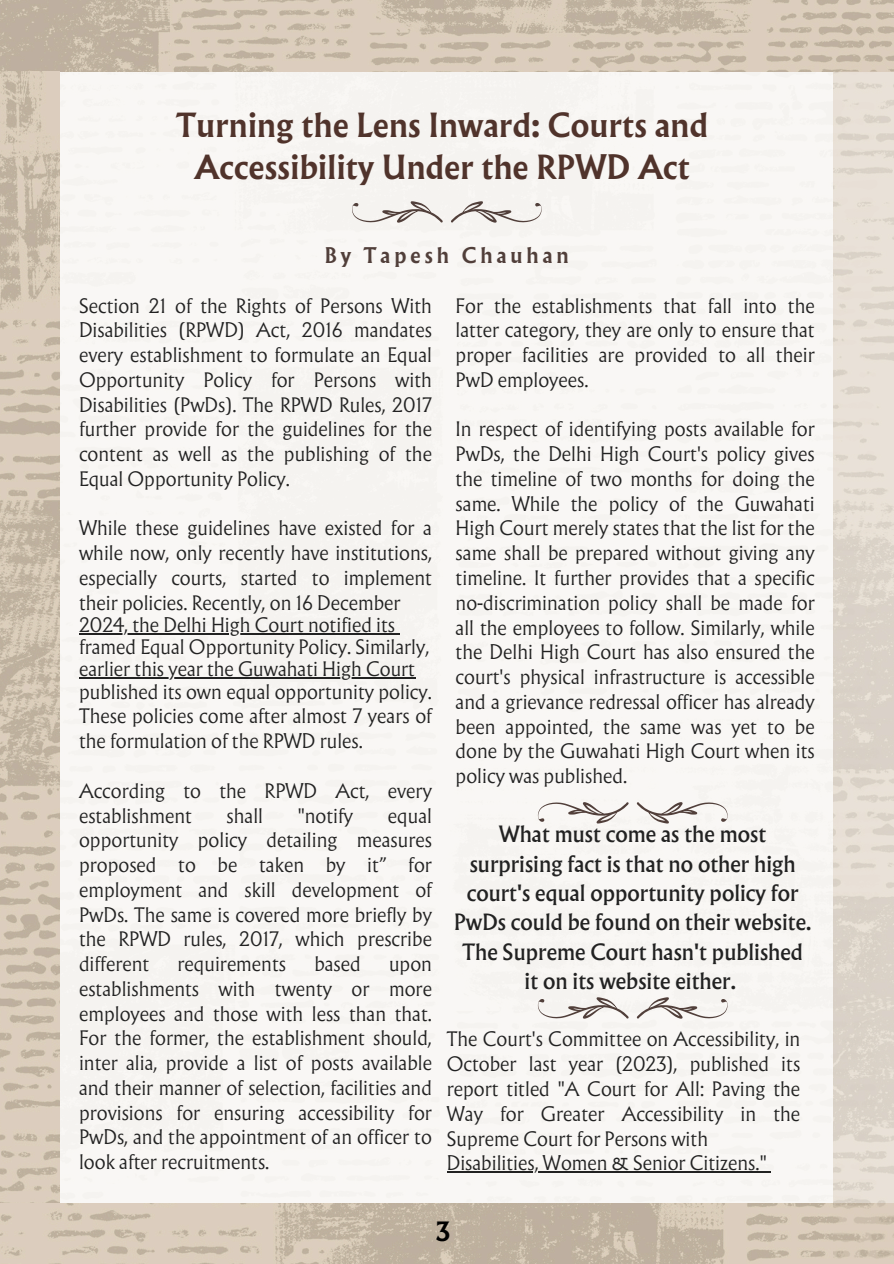
<style>
.page{position:relative;width:894px;height:1264px;background:#fff}
.page>*{position:absolute;margin:0;border:0;box-sizing:border-box;transform-origin:0 0}
.t1{font:700 30px/41.7px "Albertus Nova";letter-spacing:.01em;color:#50332b;text-align:center}
.t2{font:700 24px "Albertus Nova";color:#000}
.t3{font:20.25px/29.2px "Albertus Nova";color:#222;text-align:center}
.t4{font:700 19.5px "Albertus Nova";letter-spacing:.205em;color:#513f3a}
.t5{font:100 18px/24.8px "Albertus Nova";color:#222;text-align:justify}
</style>
<div class="page">
<div style="left:60px;top:71px;width:773px;height:1132px;background:#f9f7f5"></div>
<img style="left:0;top:0;width:893px;height:71px">
<img style="left:0;top:71px;width:60px;height:1132px">
<img style="left:0;top:1203px;width:833px;height:60px">
<img style="left:833px;top:71px;width:60px;height:1192px">
<svg style="left:352px;top:201px;width:189px;height:21px"></svg>
<svg style="left:537px;top:997px;width:190px;height:21px"></svg>
<svg style="left:537px;top:802px;width:190px;height:21px"></svg>
<hr style="left:79px;top:633px;width:316px;height:1px;background:#222">
<hr style="left:79px;top:677px;width:336px;height:1px;background:#222">
<hr style="left:446px;top:1171px;width:320px;height:1px;background:#222">
<p class="t1" style="left:176px;top:105px;width:533px">Turning the Lens Inward: Courts and<br>Accessibility Under the RPWD Act</p>
<p class="t4" style="left:324px;top:241px;width:246px">By Tapesh Chauhan</p>
<p class="t5" style="left:79px;top:293px;width:354px">Section 21 of the Rights of Persons With Disabilities (RPWD) Act, 2016 mandates every establishment to formulate an Equal Opportunity Policy for Persons with Disabilities (PwDs). The RPWD Rules, 2017 further provide for the guidelines for the content as well as the publishing of the Equal Opportunity Policy.</p>
<p class="t5" style="left:79px;top:516px;width:354px">While these guidelines have existed for a while now, only recently have institutions, especially courts, started to implement their policies. Recently, on 16 December</p>
<h1 class="t5" style="left:455px;top:293px;width:360px">For the establishments that fall into the latter category, they are only to ensure that proper facilities are provided to all their PwD employees.</h1>
<p class="t5" style="left:455px;top:417px;width:360px">In respect of identifying posts available for PwDs, the Delhi High Court's policy gives the timeline of two months for doing the same. While the policy of the Guwahati High Court merely states that the list for the same shall be prepared without giving any timeline. It further provides that a specific no-discrimination policy shall be made for all the employees to follow. Similarly, while the Delhi High Court has also ensured the court's physical infrastructure is accessible and a grievance redressal officer has already been appointed, the same was yet to be done by the Guwahati High Court when its policy was published.</p>
<p class="t5" style="left:79px;top:612px;width:317px">2024, the Delhi High Court notified its</p>
<p class="t5" style="left:79px;top:635px;width:352px">framed Equal Opportunity Policy. Similarly,</p>
<p class="t5" style="left:79px;top:657px;width:337px">earlier this year the Guwahati High Court</p>
<p class="t5" style="left:79px;top:679px;width:354px">published its own equal opportunity policy.<br>These policies come after almost 7 years of the formulation of the RPWD rules.</p>
<p class="t5" style="left:79px;top:778px;width:354px">According to the RPWD Act, every establishment</p>
<p class="t5" style="left:226px;top:803px;width:38px">shall</p>
<p class="t5" style="left:298px;top:803px;width:57px">"notify</p>
<p class="t5" style="left:79px;top:803px;width:354px;text-indent:309px">equal opportunity policy detailing measures proposed to be taken by it” for employment and skill development of PwDs. The same is covered more briefly by the RPWD rules, 2017, which prescribe different</p>
<p class="t3" style="left:454px;top:820px;width:358px">What must come as the most surprising fact is that no other high court's equal opportunity policy for<br>PwDs could be found on their website.<br>The Supreme Court hasn't published it on its website either.</p>
<p class="t5" style="left:177px;top:951px;width:110px">requirements</p>
<p class="t5" style="left:314px;top:951px;width:48px">based</p>
<p class="t5" style="left:79px;top:951px;width:354px;text-indent:310px">upon establishments with twenty or more employees and those with less than that.<br>For the former, the establishment should, inter alia, provide a list of posts available and their manner of selection, facilities and provisions for ensuring accessibility for PwDs, and the appointment of an officer to look after recruitments.</p>
<p class="t5" style="left:446px;top:1027px;width:355px">The Court's Committee on Accessibility, in October last year (2023), published its report titled "A Court for All: Paving the Way for Greater Accessibility in the Supreme Court for Persons with</p>
<p class="t5" style="left:446px;top:1150px;width:321px">Disabilities, Women &amp; Senior Citizens."</p>
<p class="t2" style="left:436px;top:1214px;width:16px">3</p>
</div>
